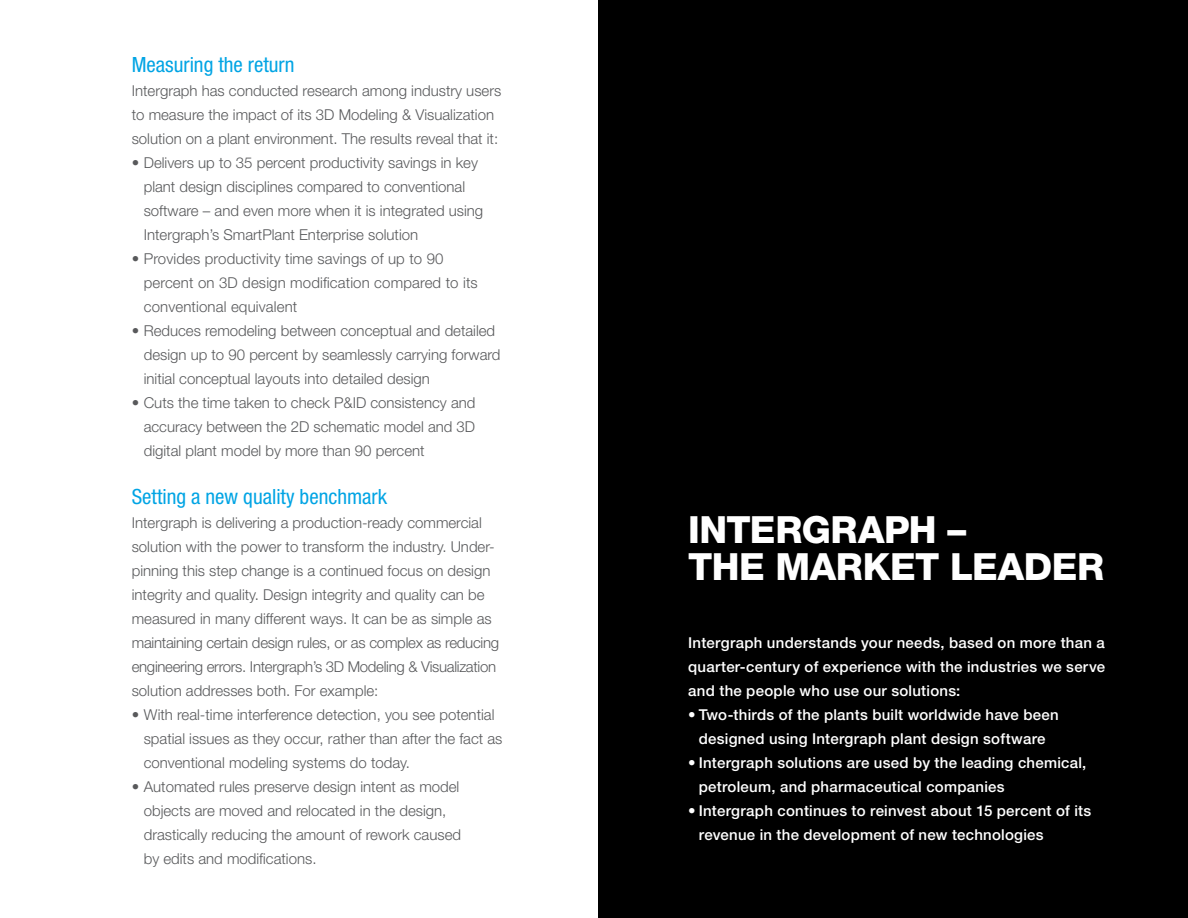
<style>
.page{position:relative;width:1188px;height:918px;background:#fff}
.page>*{position:absolute;margin:0;border:0;box-sizing:border-box;transform-origin:0 0}
.t1{font:800 37.5px/37.5px "Helvetica Neue LT Std";letter-spacing:-.01em;color:#fff}
.t2{font:condensed 21px "Helvetica Neue LT Std";color:#00a4e4}
.t3{font:300 15px/24px "Helvetica Neue LT Std";color:#58595b}
.t4{font:500 15px/24px "Helvetica Neue LT Std";letter-spacing:.015em;color:#fff}
</style>
<div class="page">
<div style="left:598px;top:0;width:590px;height:918px;background:#000"></div>
<h2 class="t2" style="left:132px;top:52px;width:164px">Measuring the return</h2>
<p class="t3" style="left:132px;top:78px;width:371px">Intergraph has conducted research among industry users to measure the impact of its 3D Modeling &amp; Visualization solution on a plant environment. The results reveal that it:</p>
<p class="t3" style="left:144px;top:150px;width:341px;text-indent:-12px">• Delivers up to 35 percent productivity savings in key plant design disciplines compared to conventional software – and even more when it is integrated using Intergraph’s SmartPlant Enterprise solution</p>
<p class="t3" style="left:144px;top:246px;width:336px;text-indent:-12px">• Provides productivity time savings of up to 90 percent on 3D design modification compared to its conventional equivalent</p>
<p class="t3" style="left:144px;top:318px;width:358px;text-indent:-12px">• Reduces remodeling between conceptual and detailed design up to 90 percent by seamlessly carrying forward initial conceptual layouts into detailed design</p>
<p class="t3" style="left:144px;top:390px;width:333px;text-align:justify;text-indent:-12px">• Cuts the time taken to check P&amp;ID consistency and accuracy between the 2D schematic model and 3D digital plant model by more than 90 percent</p>
<h2 class="t2" style="left:132px;top:484px;width:257px">Setting a new quality benchmark</h2>
<p class="t3" style="left:132px;top:510px;width:369px">Intergraph is delivering a production-ready commercial solution with the power to transform the industry. Under&shy;pinning this step change is a continued focus on design integrity and quality. Design integrity and quality can be measured in many different ways. It can be as simple as maintaining certain design rules, or as complex as reducing engineering errors. Intergraph’s 3D Modeling &amp; Visualization solution addresses both. For example:</p>
<p class="t3" style="left:144px;top:702px;width:360px;text-indent:-12px">• With real-time interference detection, you see potential spatial issues as they occur, rather than after the fact as conventional modeling systems do today.</p>
<p class="t3" style="left:144px;top:774px;width:319px;text-indent:-12px">• Automated rules preserve design intent as model objects are moved and relocated in the design, drastically reducing the amount of rework caused by edits and modifications.</p>
<h1 class="t1" style="left:688px;top:511px;width:417px">INTERGRAPH –<br>THE MARKET LEADER</h1>
<p class="t4" style="left:688px;top:631px;width:418px;text-align:justify">Intergraph understands your needs, based on more than a quarter-century of experience with the industries we serve and the people who use our solutions:</p>
<p class="t4" style="left:688px;top:703px;width:372px;text-align:center">• Two-thirds of the plants built worldwide have been designed using Intergraph plant design software</p>
<p class="t4" style="left:699px;top:751px;width:389px;text-indent:-10px">• Intergraph solutions are used by the leading chemical, petroleum, and pharmaceutical companies</p>
<p class="t4" style="left:699px;top:799px;width:394px;text-indent:-10px">• Intergraph continues to reinvest about 15 percent of its revenue in the development of new technologies</p>
</div>
